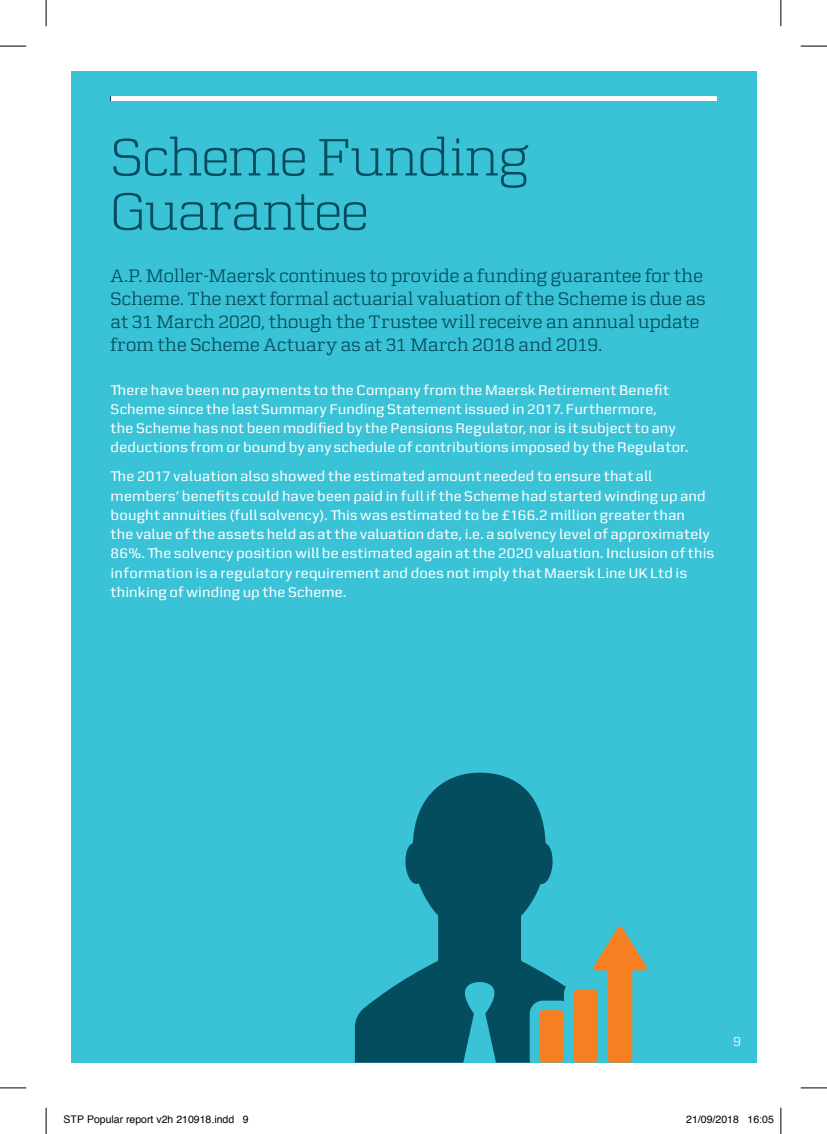
<style>
.page{position:relative;width:827px;height:1134px;background:#fff}
.page>*{position:absolute;margin:0;border:0;box-sizing:border-box;transform-origin:0 0}
.t1{font:300 56px/54.2px "Zetta Serif";color:#044d5e}
.t2{font:19.25px/22.8px "Zetta Serif";letter-spacing:.015em;color:#044d5e}
.t3{font:14.88px/19.2px "Zetta Sans";letter-spacing:.015em;color:#fff}
.t4{font:14px "Zetta Sans";color:#fff}
.t5{font:10.5px "Helvetica";color:#000}
</style>
<div class="page">
<div style="left:71px;top:71px;width:684px;height:992px;background:#3ac2d7"></div>
<div style="left:111px;top:96px;width:605px;height:5px;background:#fff"></div>
<svg style="left:355px;top:938px;width:210px;height:125px;fill:#044d5e"></svg>
<div style="left:539px;top:1010px;width:24px;height:53px;background:#f57f21;border-radius:4px"></div>
<div style="left:573px;top:990px;width:24px;height:72px;background:#f57f21;border-radius:4px"></div>
<svg style="left:592px;top:926px;width:55px;height:137px"></svg>
<svg style="left:405px;top:773px;width:148px;height:165px"></svg>
<svg style="left:0;top:46px;width:26px;height:1px"></svg>
<svg style="left:800px;top:46px;width:26px;height:1px"></svg>
<svg style="left:0;top:1088px;width:26px;height:1px"></svg>
<svg style="left:800px;top:1088px;width:26px;height:1px"></svg>
<svg style="left:46px;top:0;width:1px;height:26px"></svg>
<svg style="left:46px;top:1108px;width:1px;height:26px"></svg>
<svg style="left:780px;top:0;width:1px;height:26px"></svg>
<svg style="left:780px;top:1108px;width:1px;height:26px"></svg>
<h1 class="t1" style="left:111px;top:131px;width:419px">Scheme Funding<br>Guarantee</h1>
<p class="t2" style="left:111px;top:265px;width:596px">A.P. Moller-Maersk continues to provide a funding guarantee for the Scheme. The next formal actuarial valuation of the Scheme is due as at 31 March 2020, though the Trustee will receive an annual update from the Scheme Actuary as at 31 March 2018 and 2019.</p>
<p class="t3" style="left:111px;top:380px;width:579px">There have been no payments to the Company from the Maersk Retirement Benefit Scheme since the last Summary Funding Statement issued in 2017. Furthermore,<br>the Scheme has not been modified by the Pensions Regulator, nor is it subject to any deductions from or bound by any schedule of contributions imposed by the Regulator.</p>
<p class="t3" style="left:111px;top:467px;width:605px">The 2017 valuation also showed the estimated amount needed to ensure that all members’ benefits could have been paid in full if the Scheme had started winding up and bought annuities (full solvency). This was estimated to be £166.2 million greater than<br>the value of the assets held as at the valuation date, i.e. a solvency level of approximately 86%. The solvency position will be estimated again at the 2020 valuation. Inclusion of this information is a regulatory requirement and does not imply that Maersk Line UK Ltd is thinking of winding up the Scheme.</p>
<p class="t4" style="left:732px;top:1034px;width:10px">9</p>
<p class="t5" style="left:64px;top:1112px;width:187px">STP Popular report v2h 210918.indd 9</p>
<p class="t5" style="left:686px;top:1112px;width:89px">21/09/2018 16:05</p>
</div>
